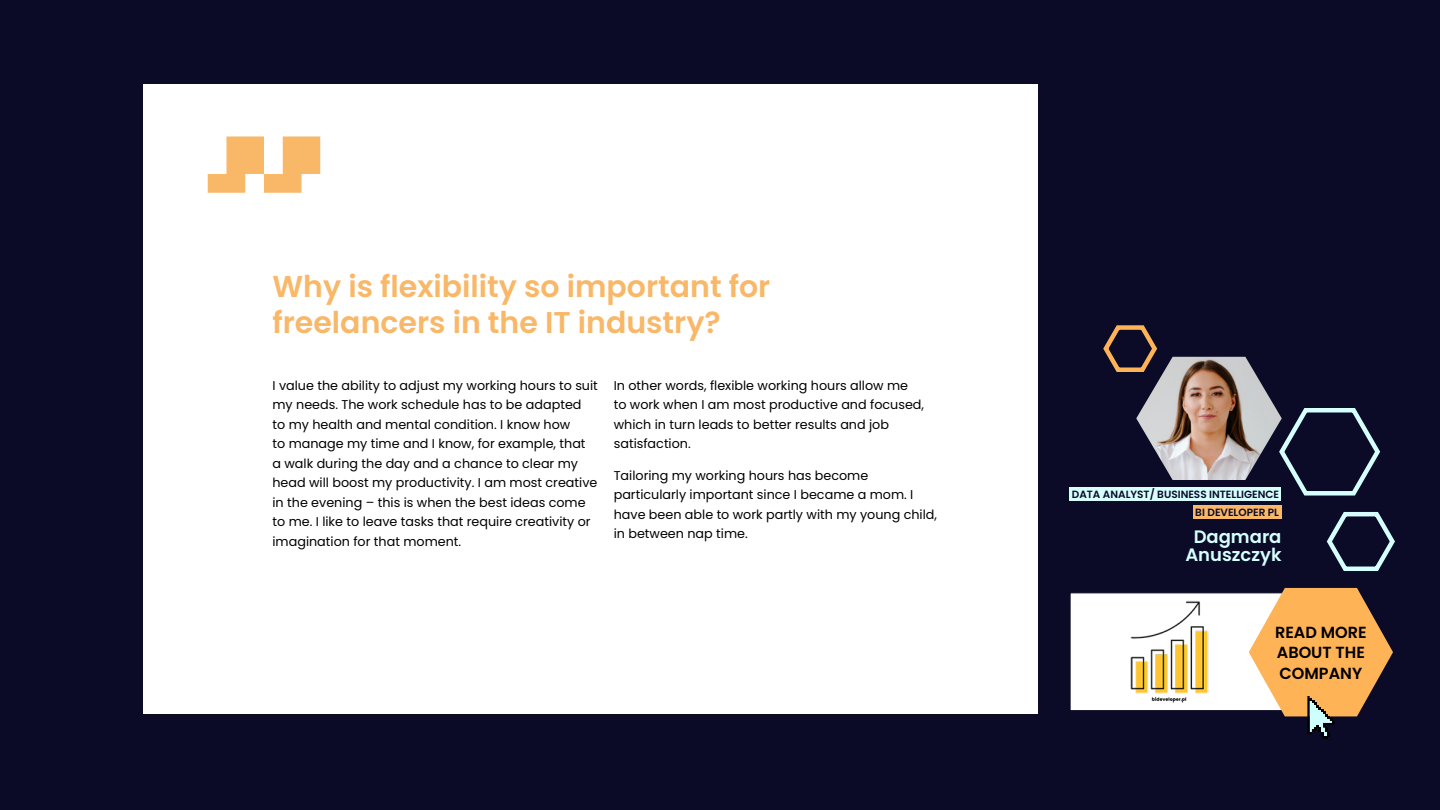
<style>
.page{position:relative;width:1440px;height:810px;background:#0b0b28}
.page>*{position:absolute;margin:0;border:0;box-sizing:border-box;transform-origin:0 0}
.t1{font:150px "Dogica Pixel Bold";color:#f9b768}
.t2{font:600 30px/36px "Poppins";color:#f9b768}
.t3{font:600 18px/18px "Poppins";color:#d6ffff;text-align:center}
.t4{font:600 16.05px/20.3px "Poppins";color:#000;text-align:justify}
.t5{font:12.75px/19.5px "Poppins";color:#000}
.t6{font:600 10.5px/18.1px "Poppins";color:#0b0b28;text-align:right}
</style>
<div class="page">
<div style="left:144px;top:84px;width:894px;height:630px;background:#fff"></div>
<div style="left:1070px;top:487px;width:211px;height:13px;background:#d7ffff"></div>
<div style="left:1193px;top:505px;width:88px;height:14px;background:#f9b768"></div>
<img style="left:1136px;top:357px;width:141px;height:123px">
<svg style="left:1277px;top:408px;width:104px;height:88px"></svg>
<svg style="left:1326px;top:511px;width:69px;height:60px"></svg>
<div style="left:1070px;top:592px;width:226px;height:119px;background:#fff;border:1px solid #0b0b28"></div>
<svg style="left:1103px;top:325px;width:57px;height:49px"></svg>
<svg style="left:1249px;top:588px;width:144px;height:151px"></svg>
<img style="left:1130px;top:600px;width:79px;height:103px">
<h1 class="t1" style="left:189px;top:43px;width:151px">„</h1>
<h2 class="t2" style="left:272px;top:269px;width:499px">Why is flexibility so important for freelancers in the IT industry?</h2>
<p class="t5" style="left:273px;top:376px;width:327px">I value the ability to adjust my working hours to suit my needs. The work schedule has to be adapted<br>to my health and mental condition. I know how<br>to manage my time and I know, for example, that<br>a walk during the day and a chance to clear my head will boost my productivity. I am most creative in the evening – this is when the best ideas come to me. I like to leave tasks that require creativity or imagination for that moment.</p>
<p class="t5" style="left:614px;top:376px;width:312px">In other words, flexible working hours allow me<br>to work when I am most productive and focused, which in turn leads to better results and job satisfaction.</p>
<p class="t5" style="left:614px;top:466px;width:325px">Tailoring my working hours has become particularly important since I became a mom. I have been able to work partly with my young child, in between nap time.</p>
<p class="t6" style="left:1072px;top:486px;width:209px">DATA ANALYST/ BUSINESS INTELLIGENCE<br>BI DEVELOPER PL</p>
<h3 class="t3" style="left:1185px;top:528px;width:98px">Dagmara<br>Anuszczyk</h3>
<p class="t4" style="left:1275px;top:622px;width:93px">READ MORE ABOUT THE COMPANY</p>
</div>
